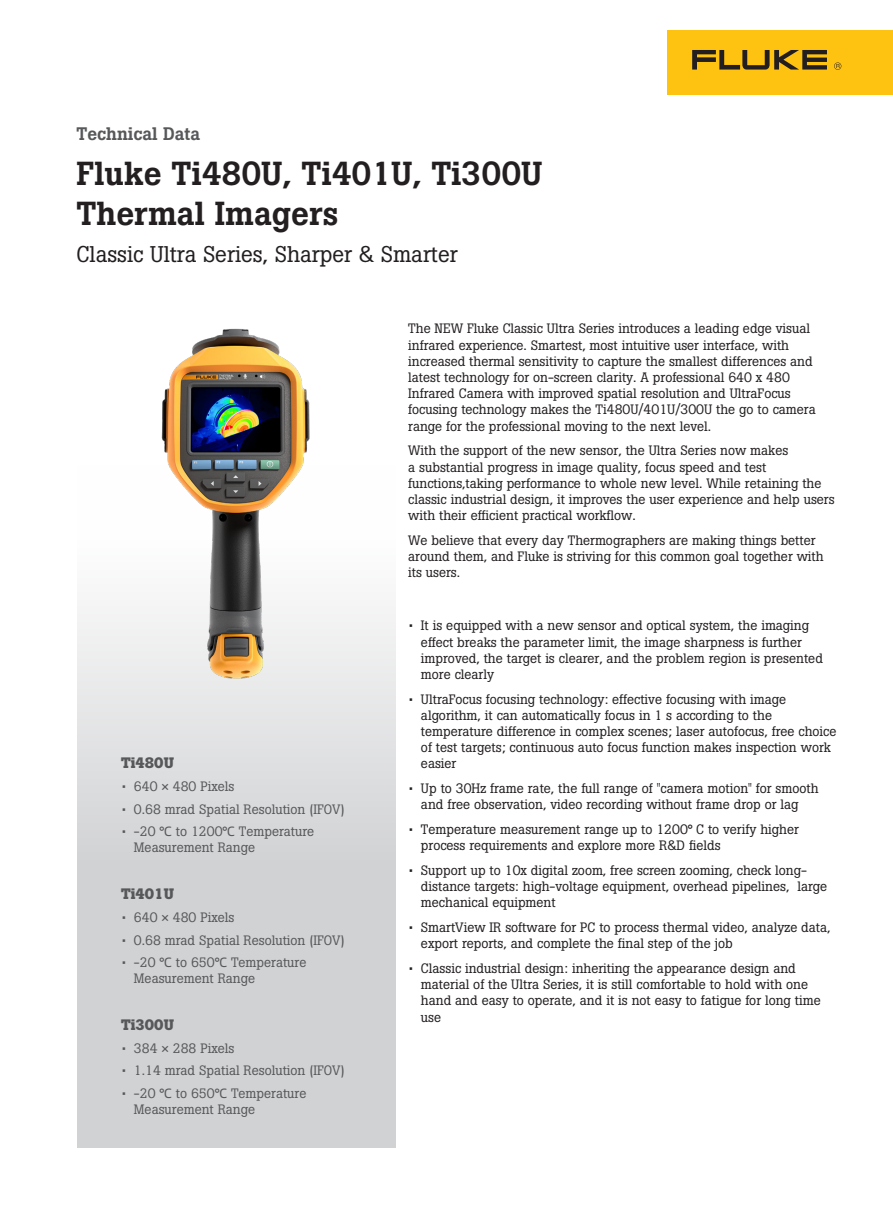
<style>
.page{position:relative;width:893px;height:1212px;background:#fff}
.page>*{position:absolute;margin:0;border:0;box-sizing:border-box;transform-origin:0 0}
.t1{font:500 33px "Boton Pro";color:#231f20}
.t2{font:22.5px "Boton Pro";color:#231f20}
.t3{font:500 18px "Boton Pro";color:#57585a}
.正文_内容{font:700 15px "Boton Pro";color:#57585a}
.正文_内容-2{font:13.5px/16.2px "Boton Pro";color:#231f20}
.t4{font:13.5px/16.2px "Boton Pro";color:#57585a}
.s1{font-family:"Alibaba Pu Hui Ti R"}
</style>
<div class="page">
<div style="left:77px;top:466px;width:318px;height:682px;background:#d1d2d4"></div>
<div style="left:668px;top:30px;width:225px;height:64px;background:#fec210"></div>
<svg style="left:692px;top:50px;width:135px;height:20px"></svg>
<svg style="left:834px;top:62px;width:7px;height:8px"></svg>
<img style="left:93px;top:328px;width:286px;height:422px">
<p class="t3" style="left:77px;top:122px;width:125px">Technical Data</p>
<p class="t1" style="left:77px;top:152px;width:467px">Fluke Ti480U, Ti401U, Ti300U</p>
<p class="t1" style="left:77px;top:192px;width:264px">Thermal Imagers</p>
<p class="t2" style="left:77px;top:239px;width:383px">Classic Ultra Series, Sharper &amp; Smarter</p>
<p class="正文_内容" style="left:121px;top:753px;width:54px">Ti480U</p>
<p class="t4" style="left:121px;top:778px;width:115px">• 640 <span class="s1">×</span> 480 Pixels</p>
<p class="t4" style="left:121px;top:801px;width:225px">• 0.68 mrad Spatial Resolution (IFOV)</p>
<p class="t4" style="left:134px;top:823px;width:182px;text-indent:-13px">• -20 <span class="s1">℃</span> to 1200<span class="s1">℃</span> Temperature<br>Measurement Range</p>
<p class="正文_内容" style="left:121px;top:884px;width:54px">Ti401U</p>
<p class="t4" style="left:121px;top:909px;width:115px">• 640 <span class="s1">×</span> 480 Pixels</p>
<p class="t4" style="left:121px;top:932px;width:225px">• 0.68 mrad Spatial Resolution (IFOV)</p>
<p class="t4" style="left:134px;top:954px;width:174px;text-indent:-13px">• -20 <span class="s1">℃</span> to 650<span class="s1">℃</span> Temperature<br>Measurement Range</p>
<p class="正文_内容" style="left:121px;top:1015px;width:54px">Ti300U</p>
<p class="t4" style="left:121px;top:1040px;width:115px">• 384 <span class="s1">×</span> 288 Pixels</p>
<p class="t4" style="left:121px;top:1062px;width:225px">• 1.14 mrad Spatial Resolution (IFOV)</p>
<p class="t4" style="left:134px;top:1085px;width:174px;text-indent:-13px">• -20 <span class="s1">℃</span> to 650<span class="s1">℃</span> Temperature<br>Measurement Range</p>
<p class="正文_内容-2" style="left:408px;top:321px;width:409px">The NEW Fluke Classic Ultra Series introduces a leading edge visual infrared experience. Smartest, most intuitive user interface, with increased thermal sensitivity to capture the smallest differences and latest technology for on-screen clarity. A professional 640 x 480<br>Infrared Camera with improved spatial resolution and UltraFocus focusing technology makes the Ti480U/401U/300U the go to camera range for the professional moving to the next level.</p>
<p class="正文_内容-2" style="left:408px;top:443px;width:428px">With the support of the new sensor, the Ultra Series now makes<br>a substantial progress in image quality, focus speed and test functions,taking performance to whole new level. While retaining the classic industrial design, it improves the user experience and help users with their efficient practical workflow.</p>
<p class="正文_内容-2" style="left:408px;top:532px;width:417px">We believe that every day Thermographers are making things better around them, and Fluke is striving for this common goal together with its users.</p>
<p class="正文_内容-2" style="left:421px;top:617px;width:403px;text-indent:-13px">• It is equipped with a new sensor and optical system, the imaging effect breaks the parameter limit, the image sharpness is further improved, the target is clearer, and the problem region is presented more clearly</p>
<p class="正文_内容-2" style="left:421px;top:691px;width:417px;text-indent:-13px">• UltraFocus focusing technology: effective focusing with image algorithm, it can automatically focus in 1 s according to the temperature difference in complex scenes; laser autofocus, free choice of test targets; continuous auto focus function makes inspection work easier</p>
<p class="正文_内容-2" style="left:408px;top:780px;width:412px;text-align:center">• Up to 30Hz frame rate, the full range of "camera motion" for smooth and free observation, video recording without frame drop or lag</p>
<p class="正文_内容-2" style="left:421px;top:821px;width:379px;text-indent:-13px">• Temperature measurement range up to 1200<span class="s1">°</span> C to verify higher process requirements and explore more R&amp;D fields</p>
<p class="正文_内容-2" style="left:421px;top:862px;width:408px;text-indent:-13px">• Support up to 10x digital zoom, free screen zooming, check long&shy;distance targets: high-voltage equipment, overhead pipelines, large mechanical equipment</p>
<p class="正文_内容-2" style="left:421px;top:919px;width:411px;text-indent:-13px">• SmartView IR software for PC to process thermal video, analyze data, export reports, and complete the final step of the job</p>
<p class="正文_内容-2" style="left:421px;top:960px;width:401px;text-indent:-13px">• Classic industrial design: inheriting the appearance design and material of the Ultra Series, it is still comfortable to hold with one hand and easy to operate, and it is not easy to fatigue for long time use</p>
</div>
